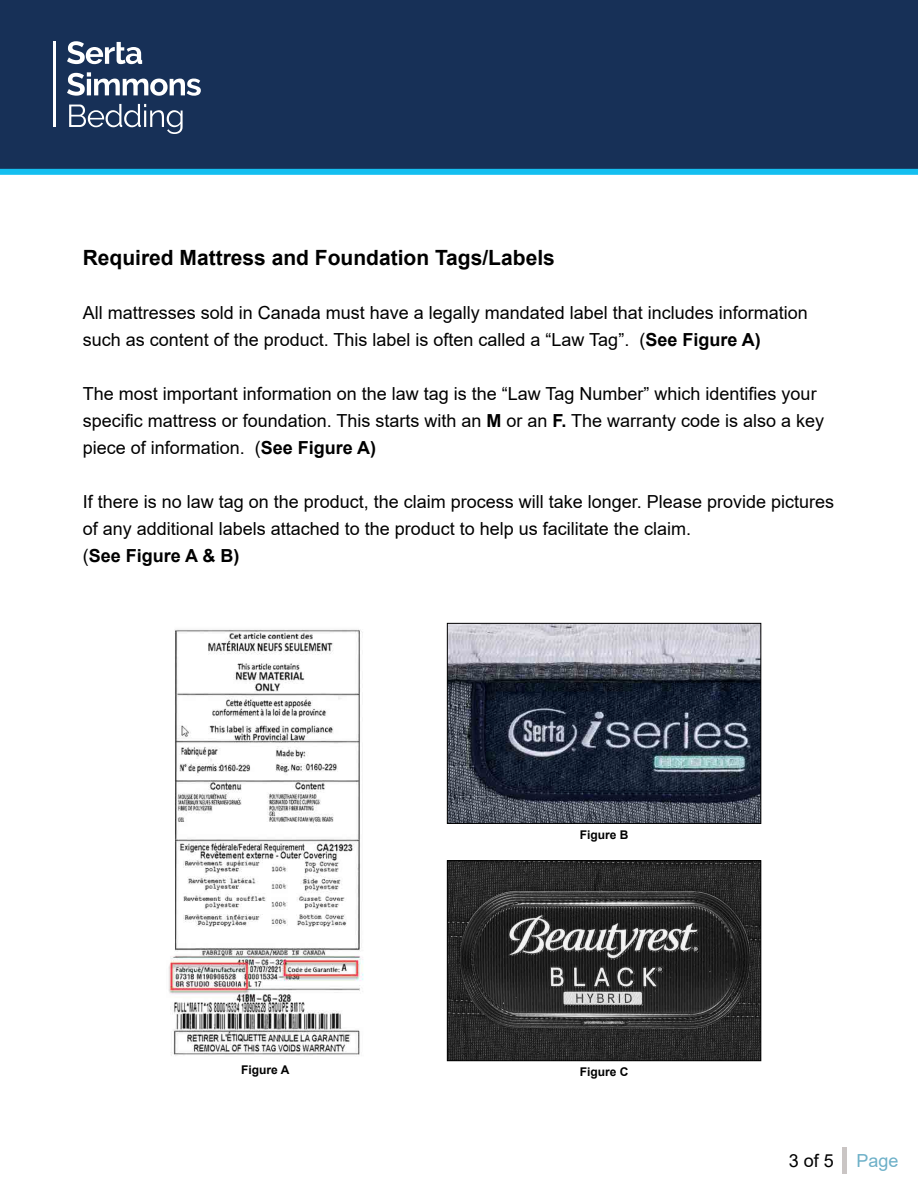
<style>
.page{position:relative;width:918px;height:1188px;background:#fff}
.page>*{position:absolute;margin:0;border:0;box-sizing:border-box;transform-origin:0 0}
.t1{font:700 21px "Arial";color:#000}
.t2{font:18px/27px "Arial";color:#000}
.t3{font:18px "Arial";color:#6db0c8}
.t4{font:700 12px "Arial";color:#000}
.s1{font-weight:700}
</style>
<div class="page">
<div style="left:0;top:0;width:918px;height:172px;background:#173057"></div>
<svg style="left:67px;top:41px;width:75px;height:23px"></svg>
<svg style="left:67px;top:72px;width:134px;height:24px"></svg>
<hr style="left:53px;top:42px;width:2px;height:85px;background:#fff">
<svg style="left:69px;top:104px;width:114px;height:30px"></svg>
<div style="left:0;top:169px;width:918px;height:6px;background:#14bff0"></div>
<div style="left:842px;top:1147px;width:5px;height:27px;background:#cac5c4"></div>
<img style="left:449px;top:862px;width:310px;height:197px">
<div style="left:447px;top:860px;width:314px;height:201px;border:1px solid #000"></div>
<img style="left:449px;top:625px;width:310px;height:197px">
<div style="left:447px;top:623px;width:314px;height:201px;border:1px solid #000"></div>
<img style="left:168px;top:629px;width:196px;height:427px">
<p class="t1" style="left:83px;top:243px;width:474px">Required Mattress and Foundation Tags/Labels</p>
<p class="t2" style="left:83px;top:299px;width:727px">All mattresses sold in Canada must have a legally mandated label that includes information such as content of the product. This label is often called a “Law Tag”. (<span class="s1">See Figure A)</span></p>
<p class="t2" style="left:83px;top:380px;width:743px">The most important information on the law tag is the “Law Tag Number” which identifies your specific mattress or foundation. This starts with an <span class="s1">M</span> or an <span class="s1">F.</span> The warranty code is also a key piece of information. (<span class="s1">See Figure A)</span></p>
<p class="t2" style="left:83px;top:488px;width:753px">If there is no law tag on the product, the claim process will take longer. Please provide pictures of any additional labels attached to the product to help us facilitate the claim.<br>(<span class="s1">See Figure A &amp; B)</span></p>
<p class="t4" style="left:241px;top:1061px;width:50px">Figure A</p>
<p class="t4" style="left:580px;top:826px;width:50px">Figure B</p>
<p class="t4" style="left:580px;top:1063px;width:50px">Figure C</p>
<p class="t2" style="left:789px;top:1147px;width:47px">3 of 5</p>
<p class="t3" style="left:856px;top:1148px;width:44px">Page</p>
</div>
